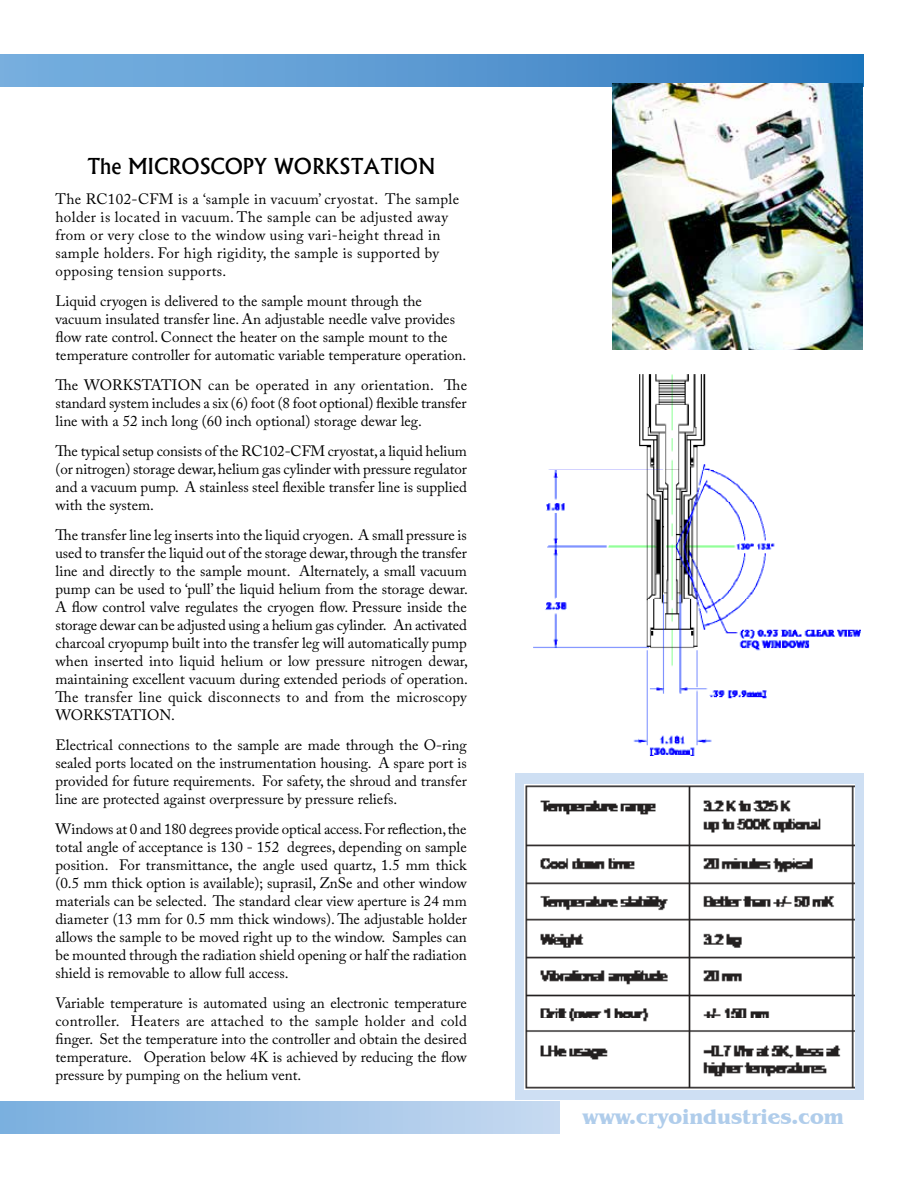
<style>
.page{position:relative;width:918px;height:1188px;background:#fff}
.page>*{position:absolute;margin:0;border:0;box-sizing:border-box;transform-origin:0 0}
.t1{font:500 21px "Albertus";color:#000}
.t2{font:700 21px "Benguiat IT Cby BT";color:#b0cdeb}
.t3{font:15px/18px "Adobe Caslon Pro";color:#000;text-align:justify}
.t4{font:15px/18px "Adobe Caslon Pro";letter-spacing:.025em;color:#000}
</style>
<div class="page">
<div style="left:0;top:1102px;width:559px;height:32px;background:linear-gradient(to right,#7aafdf,#c7d9f1)"></div>
<div style="left:0;top:54px;width:864px;height:32px;background:linear-gradient(to right,#7fb3e2,#2b79be)"></div>
<div style="left:515px;top:773px;width:349px;height:326px;background:#cedff3"></div>
<img style="left:613px;top:83px;width:249px;height:267px">
<img style="left:534px;top:374px;width:326px;height:382px">
<img style="left:524px;top:785px;width:331px;height:305px">
<h1 class="t1" style="left:87px;top:153px;width:350px">The MICROSCOPY WORKSTATION</h1>
<p class="t4" style="left:56px;top:190px;width:405px">The RC102-CFM is a ‘sample in vacuum’ cryostat. The sample holder is located in vacuum. The sample can be adjusted away from or very close to the window using vari-height thread in sample holders. For high rigidity, the sample is supported by opposing tension supports.</p>
<p class="t3" style="left:56px;top:292px;width:412px;text-align:left">Liquid cryogen is delivered to the sample mount through the vacuum insulated transfer line. An adjustable needle valve provides flow rate control. Connect the heater on the sample mount to the temperature controller for automatic variable temperature operation.</p>
<p class="t3" style="left:56px;top:376px;width:413px">The WORKSTATION can be operated in any orientation. The standard system includes a six (6) foot (8 foot optional) flexible transfer line with a 52 inch long (60 inch optional) storage dewar leg.</p>
<p class="t3" style="left:56px;top:442px;width:413px">The typical setup consists of the RC102-CFM cryostat, a liquid helium (or nitrogen) storage dewar, helium gas cylinder with pressure regulator and a vacuum pump. A stainless steel flexible transfer line is supplied with the system.</p>
<p class="t3" style="left:56px;top:526px;width:414px">The transfer line leg inserts into the liquid cryogen. A small pressure is used to transfer the liquid out of the storage dewar, through the transfer line and directly to the sample mount. Alternately, a small vacuum pump can be used to ‘pull’ the liquid helium from the storage dewar.<br>A flow control valve regulates the cryogen flow. Pressure inside the storage dewar can be adjusted using a helium gas cylinder. An activated charcoal cryopump built into the transfer leg will automatically pump when inserted into liquid helium or low pressure nitrogen dewar, maintaining excellent vacuum during extended periods of operation.<br>The transfer line quick disconnects to and from the microscopy WORKSTATION.</p>
<p class="t3" style="left:56px;top:736px;width:413px">Electrical connections to the sample are made through the O-ring sealed ports located on the instrumentation housing. A spare port is provided for future requirements. For safety, the shroud and transfer line are protected against overpressure by pressure reliefs.</p>
<p class="t3" style="left:56px;top:820px;width:413px">Windows at 0 and 180 degrees provide optical access. For reflection, the total angle of acceptance is 130 - 152 degrees, depending on sample position. For transmittance, the angle used quartz, 1.5 mm thick (0.5 mm thick option is available); suprasil, ZnSe and other window materials can be selected. The standard clear view aperture is 24 mm diameter (13 mm for 0.5 mm thick windows). The adjustable holder allows the sample to be moved right up to the window. Samples can be mounted through the radiation shield opening or half the radiation shield is removable to allow full access.</p>
<p class="t3" style="left:56px;top:994px;width:413px">Variable temperature is automated using an electronic temperature controller. Heaters are attached to the sample holder and cold finger. Set the temperature into the controller and obtain the desired temperature. Operation below 4K is achieved by reducing the flow pressure by pumping on the helium vent.</p>
<h1 class="t2" style="left:583px;top:1103px;width:263px">www.cryoindustries.com</h1>
</div>
